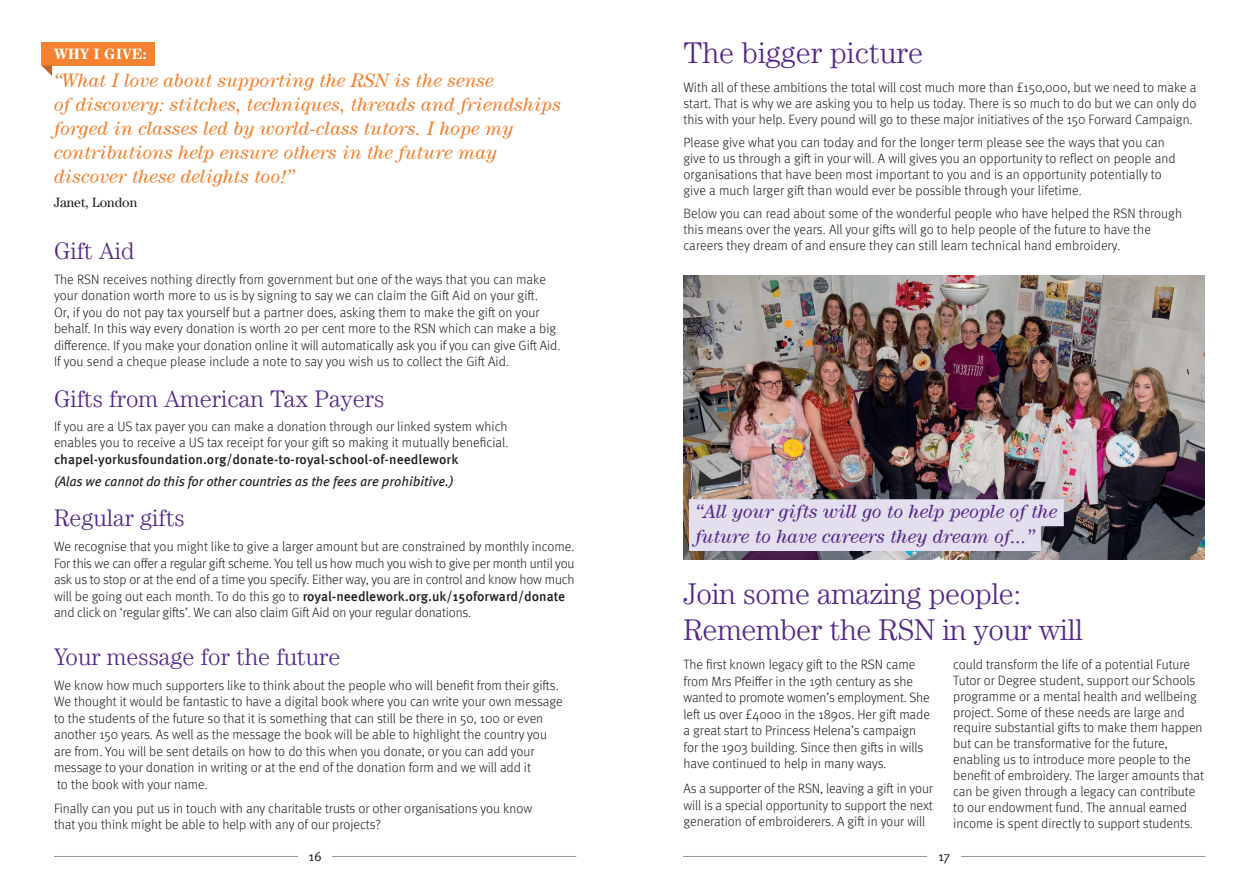
<style>
.page{position:relative;width:1259px;height:893px;background:#fff}
.page>*{position:absolute;margin:0;border:0;box-sizing:border-box;transform-origin:0 0}
.t1{font:300 30px/36px "Century Std";letter-spacing:-.01em;color:#542989}
.t2{font:300 24px "Century Std";color:#542989}
.t3{font:italic 19.5px/24px "Century Std";color:#f48232}
.t4{font:italic 19.5px/24.8px "Century Std";color:#542989}
.t5{font:700 15px "Century Std";color:#fff}
.t6{font:300 13.5px/16.5px "Meta Pro";color:#231f20}
.t7{font:500 13.5px "Meta Pro";letter-spacing:.005em;color:#231f20}
.t8{font:italic 13.5px "Meta Pro";letter-spacing:-.01em;color:#231f20}
.t9{font:13.5px "Century Std";color:#231f20}
.t10{font:13.5px "Meta Pro";color:#231f20}
.s1{font-weight:500}
</style>
<div class="page">
<img style="left:683px;top:275px;width:522px;height:284px">
<div style="left:689px;top:499px;width:374px;height:27px;background:#e4dfee"></div>
<div style="left:689px;top:524px;width:352px;height:27px;background:#e4dfee"></div>
<div style="left:41px;top:43px;width:114px;height:23px;background:#f48232"></div>
<svg style="left:42px;top:65px;width:10px;height:11px"></svg>
<hr style="left:54px;top:856px;width:244px;height:1px;background:#939598">
<hr style="left:683px;top:856px;width:244px;height:1px;background:#939598">
<hr style="left:332px;top:856px;width:244px;height:1px;background:#939598">
<hr style="left:961px;top:856px;width:244px;height:1px;background:#939598">
<p class="t5" style="left:54px;top:45px;width:94px">WHY I GIVE:</p>
<p class="t3" style="left:54px;top:68px;width:508px">“What I love about supporting the RSN is the sense<br>of discovery: stitches, techniques, threads and friendships forged in classes led by world-class tutors. I hope my contributions help ensure others in the future may discover these delights too!”</p>
<p class="t9" style="left:54px;top:195px;width:85px">Janet, London</p>
<h2 class="t2" style="left:54px;top:237px;width:82px">Gift Aid</h2>
<p class="t6" style="left:54px;top:270px;width:508px">The RSN receives nothing directly from government but one of the ways that you can make your donation worth more to us is by signing to say we can claim the Gift Aid on your gift.<br>Or, if you do not pay tax yourself but a partner does, asking them to make the gift on your behalf. In this way every donation is worth 20 per cent more to the RSN which can make a big difference. If you make your donation online it will automatically ask you if you can give Gift Aid.<br>If you send a cheque please include a note to say you wish us to collect the Gift Aid.</p>
<h2 class="t2" style="left:54px;top:385px;width:332px">Gifts from American Tax Payers</h2>
<p class="t6" style="left:54px;top:418px;width:456px;line-height:16px">If you are a US tax payer you can make a donation through our linked system which enables you to receive a US tax receipt for your gift so making it mutually beneficial.</p>
<p class="t7" style="left:54px;top:449px;width:406px">chapel-yorkusfoundation.org/donate-to-royal-school-of-needlework</p>
<p class="t8" style="left:54px;top:471px;width:401px">(Alas we cannot do this for other countries as the fees are prohibitive.)</p>
<h2 class="t2" style="left:54px;top:504px;width:132px">Regular gifts</h2>
<p class="t6" style="left:54px;top:537px;width:522px">We recognise that you might like to give a larger amount but are constrained by monthly income.<br>For this we can offer a regular gift scheme. You tell us how much you wish to give per month until you ask us to stop or at the end of a time you specify. Either way, you are in control and know how much will be going out each month. To do this go to <span class="s1">royal-needlework.org.uk/150forward/donate </span>and click on ‘regular gifts’. We can also claim Gift Aid on your regular donations.</p>
<h2 class="t2" style="left:54px;top:643px;width:288px">Your message for the future</h2>
<p class="t6" style="left:54px;top:676px;width:510px">We know how much supporters like to think about the people who will benefit from their gifts.<br>We thought it would be fantastic to have a digital book where you can write your own message to the students of the future so that it is something that can still be there in 50, 100 or even another 150 years. As well as the message the book will be able to highlight the country you are from. You will be sent details on how to do this when you donate, or you can add your message to your donation in writing or at the end of the donation form and we will add it<br>to the book with your name.</p>
<p class="t6" style="left:54px;top:799px;width:480px">Finally can you put us in touch with any charitable trusts or other organisations you know that you think might be able to help with any of our projects?</p>
<h1 class="t1" style="left:683px;top:34px;width:241px">The bigger picture</h1>
<p class="t6" style="left:683px;top:79px;width:514px;line-height:16px;text-align:justify">With all of these ambitions the total will cost much more than £150,000, but we need to make a start. That is why we are asking you to help us today. There is so much to do but we can only do this with your help. Every pound will go to these major initiatives of the 150 Forward Campaign.</p>
<p class="t6" style="left:683px;top:133px;width:494px;line-height:16px">Please give what you can today and for the longer term please see the ways that you can give to us through a gift in your will. A will gives you an opportunity to reflect on people and organisations that have been most important to you and is an opportunity potentially to give a much larger gift than would ever be possible through your lifetime.</p>
<p class="t6" style="left:683px;top:204px;width:500px;line-height:16px">Below you can read about some of the wonderful people who have helped the RSN through this means over the years. All your gifts will go to help people of the future to have the careers they dream of and ensure they can still learn technical hand embroidery.</p>
<h3 class="t4" style="left:695px;top:499px;width:363px">“All your gifts will go to help people of the future to have careers they dream of...”</h3>
<h1 class="t1" style="left:683px;top:575px;width:401px">Join some amazing people:<br>Remember the RSN in your will</h1>
<p class="t6" style="left:683px;top:656px;width:248px">The first known legacy gift to the RSN came from Mrs Pfeiffer in the 19th century as she wanted to promote women’s employment. She left us over £4000 in the 1890s. Her gift made a great start to Princess Helena’s campaign for the 1903 building. Since then gifts in wills have continued to help in many ways.</p>
<p class="t6" style="left:683px;top:780px;width:251px;text-align:justify">As a supporter of the RSN, leaving a gift in your will is a special opportunity to support the next generation of embroiderers. A gift in your will</p>
<p class="t6" style="left:953px;top:655px;width:252px;line-height:15.9px">could transform the life of a potential Future Tutor or Degree student, support our Schools programme or a mental health and wellbeing project. Some of these needs are large and require substantial gifts to make them happen but can be transformative for the future, enabling us to introduce more people to the benefit of embroidery. The larger amounts that can be given through a legacy can contribute to our endowment fund. The annual earned income is spent directly to support students.</p>
<p class="t10" style="left:308px;top:846px;width:15px">16</p>
<p class="t10" style="left:938px;top:846px;width:14px">17</p>
</div>
